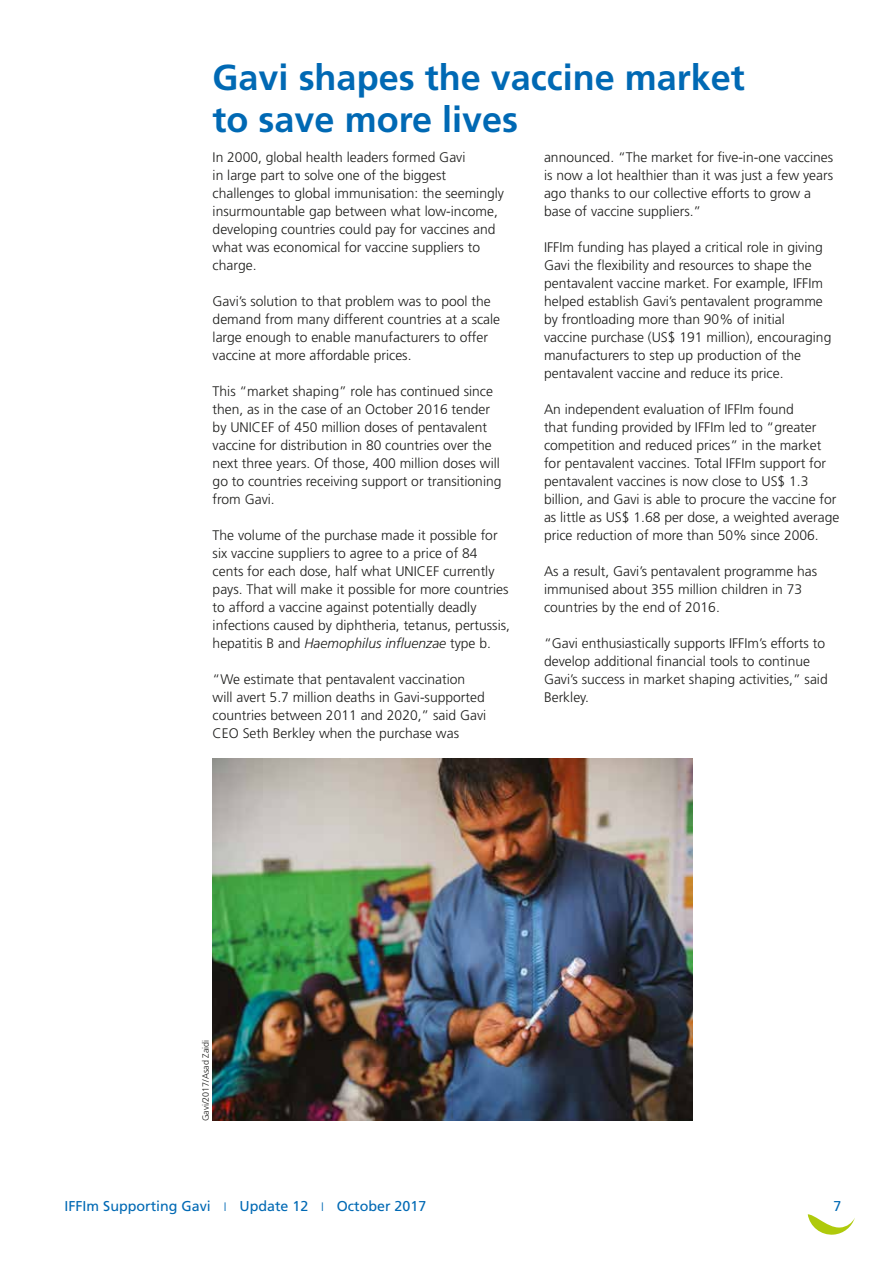
<style>
.page{position:relative;width:893px;height:1263px;background:#fff}
.page>*{position:absolute;margin:0;border:0;box-sizing:border-box;transform-origin:0 0}
.t1{font:700 36px/42px "Frutiger LT Std";color:#0069b4}
.t2{font:14.25px "Frutiger LT Std";color:#0069b4}
.t3{font:300 13.8px/18px "Frutiger";color:#1d1d1b}
.t4{font:300 9px "Frutiger";color:#1d1d1b}
.s1{font-style:italic}
.s2{font-family:"Frutiger";font-weight:300;font-size:12.3px}
</style>
<div class="page">
<svg style="left:808px;top:1214px;width:47px;height:21px"></svg>
<img style="left:213px;top:758px;width:480px;height:363px">
<h1 class="t1" style="left:213px;top:57px;width:534px">Gavi shapes the vaccine market to save more lives</h1>
<p class="t3" style="left:213px;top:148px;width:293px">In 2000, global health leaders formed Gavi<br>in large part to solve one of the biggest challenges to global immunisation: the seemingly insurmountable gap between what low-income, developing countries could pay for vaccines and what was economical for vaccine suppliers to charge.</p>
<p class="t3" style="left:213px;top:292px;width:289px">Gavi’s solution to that problem was to pool the demand from many different countries at a scale large enough to enable manufacturers to offer vaccine at more affordable prices.</p>
<p class="t3" style="left:213px;top:382px;width:290px">This “market shaping” role has continued since then, as in the case of an October 2016 tender by UNICEF of 450 million doses of pentavalent vaccine for distribution in 80 countries over the next three years. Of those, 400 million doses will go to countries receiving support or transitioning from Gavi.</p>
<p class="t3" style="left:213px;top:526px;width:299px">The volume of the purchase made it possible for six vaccine suppliers to agree to a price of 84 cents for each dose, half what UNICEF currently pays. That will make it possible for more countries to afford a vaccine against potentially deadly infections caused by diphtheria, tetanus, pertussis, hepatitis B and <span class="s1">Haemophilus influenzae</span> type b.</p>
<p class="t3" style="left:213px;top:670px;width:275px">“We estimate that pentavalent vaccination will avert 5.7 million deaths in Gavi-supported countries between 2011 and 2020,” said Gavi CEO Seth Berkley when the purchase was</p>
<p class="t3" style="left:544px;top:148px;width:291px">announced. “The market for five-in-one vaccines is now a lot healthier than it was just a few years ago thanks to our collective efforts to grow a base of vaccine suppliers.”</p>
<p class="t3" style="left:544px;top:238px;width:289px">IFFIm funding has played a critical role in giving Gavi the flexibility and resources to shape the pentavalent vaccine market. For example, IFFIm helped establish Gavi’s pentavalent programme by frontloading more than 90% of initial vaccine purchase (US$ 191 million), encouraging manufacturers to step up production of the pentavalent vaccine and reduce its price.</p>
<p class="t3" style="left:544px;top:400px;width:297px">An independent evaluation of IFFIm found<br>that funding provided by IFFIm led to “greater competition and reduced prices” in the market for pentavalent vaccines. Total IFFIm support for pentavalent vaccines is now close to US$ 1.3 billion, and Gavi is able to procure the vaccine for as little as US$ 1.68 per dose, a weighted average price reduction of more than 50% since 2006.</p>
<p class="t3" style="left:544px;top:562px;width:275px">As a result, Gavi’s pentavalent programme has immunised about 355 million children in 73 countries by the end of 2016.</p>
<p class="t3" style="left:544px;top:634px;width:285px">“Gavi enthusiastically supports IFFIm’s efforts to develop additional financial tools to continue Gavi’s success in market shaping activities,” said Berkley.</p>
<p class="t4" style="left:200px;top:1121px;width:83px;rotate:-90deg">Gavi/2017/Asad Zaidi</p>
<p class="t2" style="left:64px;top:1198px;width:363px">IFFIm Supporting Gavi <span class="s2">I</span> Update 12 <span class="s2">I</span> October 2017</p>
<p class="t2" style="left:833px;top:1198px;width:9px">7</p>
</div>
